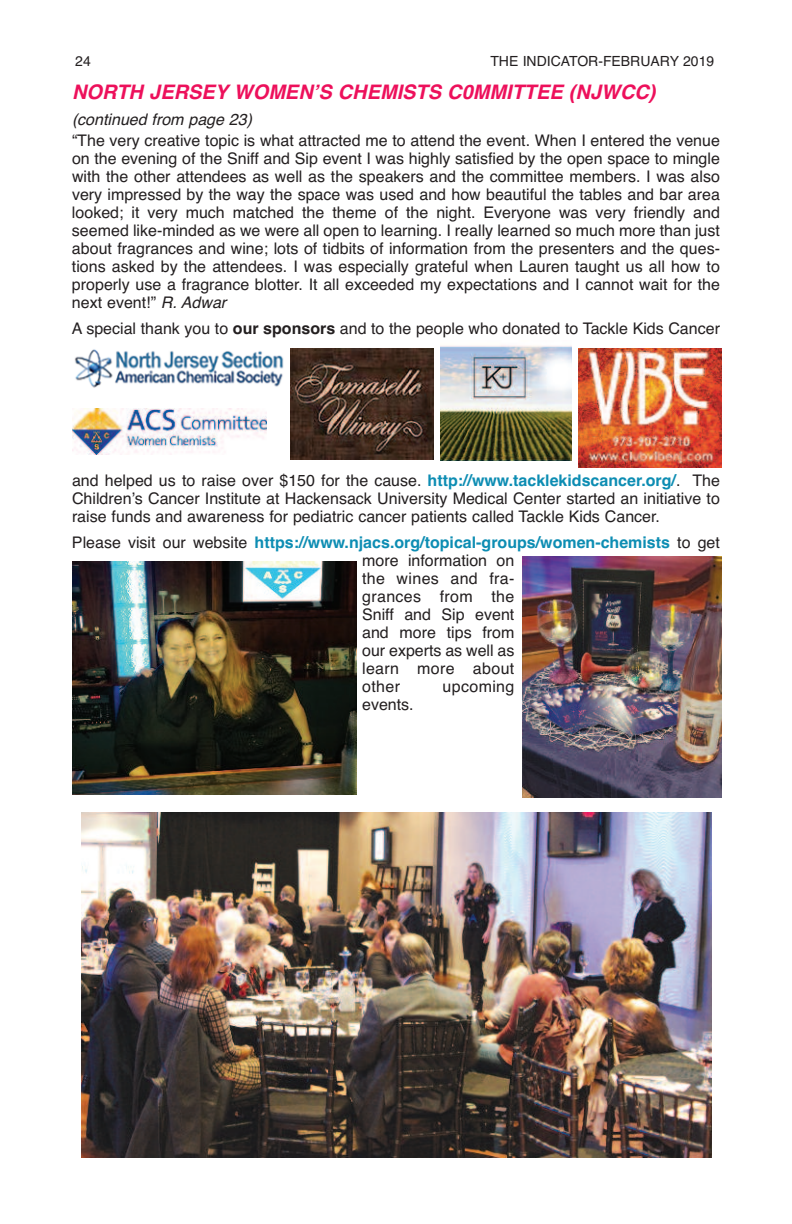
<style>
.page{position:relative;width:792px;height:1224px;background:#fff}
.page>*{position:absolute;margin:0;border:0;box-sizing:border-box;transform-origin:0 0}
.t1{font:italic 700 20px "Helvetica";color:#ed105b}
.t2{font:16px/18px "Helvetica";color:#231f20;text-align:justify}
.t3{font:italic 16px "Helvetica";color:#231f20}
.t4{font:16px "Helvetica";letter-spacing:.02em;color:#231f20}
.t5{font:14px "Helvetica";color:#231f20}
.s1{font-style:italic}
.s2{font-weight:700}
.s3{font-weight:700;color:#0d8db3}
</style>
<div class="page">
<img style="left:72px;top:409px;width:195px;height:46px">
<img style="left:290px;top:348px;width:144px;height:111px">
<img style="left:440px;top:345px;width:132px;height:116px">
<img style="left:578px;top:348px;width:144px;height:120px">
<img style="left:74px;top:349px;width:210px;height:39px">
<svg style="left:72px;top:794px;width:284px;height:1px"></svg>
<img style="left:72px;top:561px;width:284px;height:233px">
<img style="left:82px;top:812px;width:630px;height:346px">
<img style="left:523px;top:556px;width:199px;height:242px">
<p class="t5" style="left:75px;top:53px;width:17px">24</p>
<p class="t5" style="left:490px;top:53px;width:225px">THE INDICATOR-FEBRUARY 2019</p>
<p class="t1" style="left:72px;top:80px;width:585px">NORTH JERSEY WOMEN’S CHEMISTS C0MMITTEE (NJWCC)</p>
<p class="t3" style="left:72px;top:110px;width:182px">(continued from page 23)</p>
<p class="t2" style="left:72px;top:132px;width:650px">“The very creative topic is what attracted me to attend the event. When I entered the venue on the evening of the Sniff and Sip event I was highly satisfied by the open space to mingle with the other attendees as well as the speakers and the committee members. I was also very impressed by the way the space was used and how beautiful the tables and bar area looked; it very much matched the theme of the night. Everyone was very friendly and seemed like-minded as we were all open to learning. I really learned so much more than just about fragrances and wine; lots of tidbits of information from the presenters and the ques&shy;tions asked by the attendees. I was especially grateful when Lauren taught us all how to properly use a fragrance blotter. It all exceeded my expectations and I cannot wait for the next event!” <span class="s1">R. Adwar</span></p>
<p class="t2" style="left:72px;top:320px;width:649px">A special thank you to <span class="s2">our sponsors</span> and to the people who donated to Tackle Kids Cancer</p>
<p class="t2" style="left:72px;top:472px;width:649px">and helped us to raise over $150 for the cause. <span class="s3">http://www.tacklekidscancer.org/</span>. The Children’s Cancer Institute at Hackensack University Medical Center started an initiative to raise funds and awareness for pediatric cancer patients called Tackle Kids Cancer.</p>
<p class="t2" style="left:362px;top:534px;width:359px;text-align:left;text-indent:-290px">Please visit our website <span class="s3">https://www.njacs.org/topical-groups/women-chemists</span> to get more information on<br>the wines and fra-<br>grances from the<br>Sniff and Sip event<br>and more tips from<br>our experts as well as<br>learn more about<br>other</p>
<p class="t4" style="left:443px;top:678px;width:73px">upcoming</p>
<p class="t2" style="left:362px;top:696px;width:53px">events.</p>
</div>
